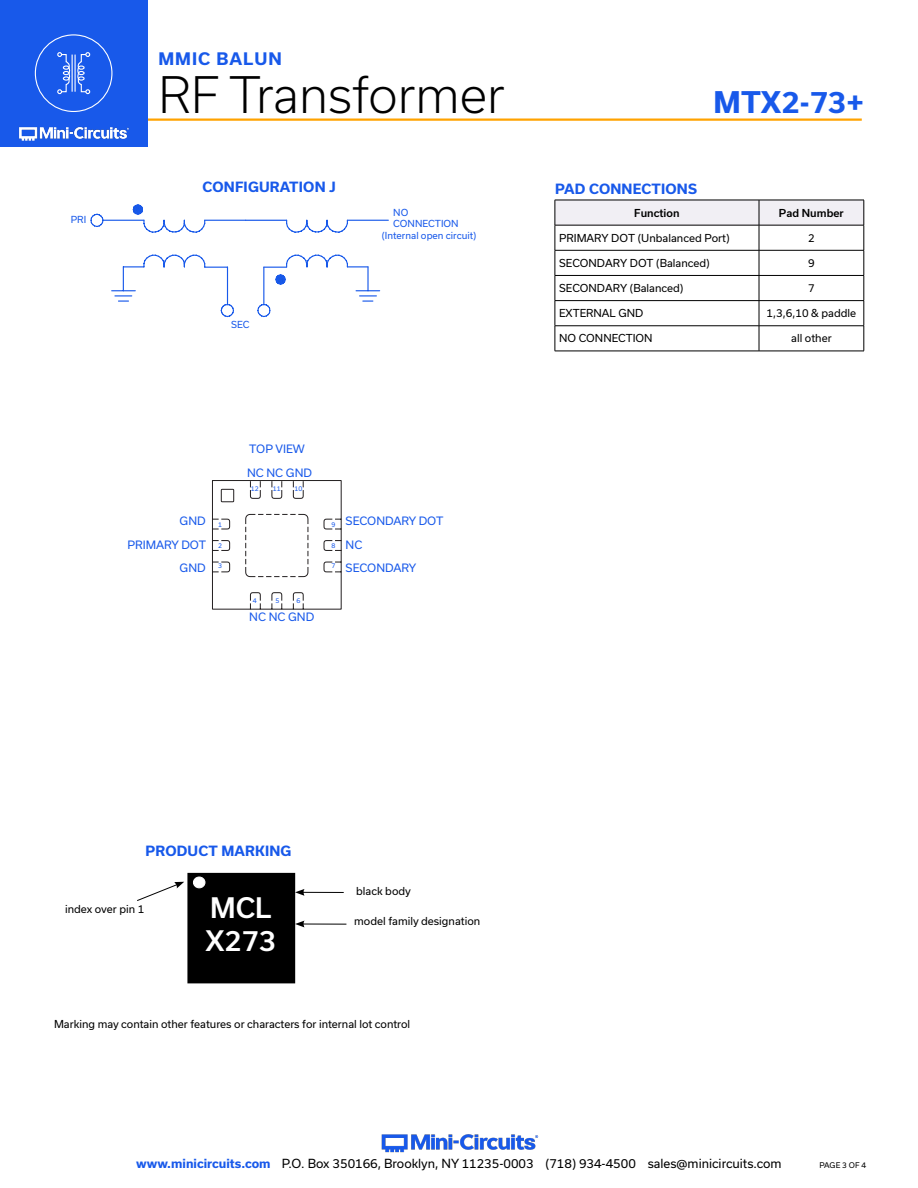
<style>
.page{position:relative;width:918px;height:1188px;background:#fff}
.page>*{position:absolute;margin:0;border:0;box-sizing:border-box;transform-origin:0 0}
.t1{font:300 48px "Usual";color:#000}
.t2{font:700 28.5px "Usual";color:#1859ea}
.t3{font:500 27px "Usual";color:#fff}
.t4{font:700 16.5px "Usual";letter-spacing:.065em;color:#1859ea}
.Blue_Headers{font:700 13.5px "Usual";letter-spacing:.015em;color:#1859ea}
.t5{font:12px "Usual";color:#000}
.t6{font:11.1px/23.7px "Usual";color:#1859ea}
.Product_Marking_Copy{font:10.5px "Usual";color:#000}
.Table_Body_Left_Justified{font:10.5px "Usual";color:#000}
.Table_Body_Center{font:10.5px "Usual";color:#000}
.Table_Header_Center{font:500 10.5px "Usual";color:#000}
.t7{font:9.3px/11.1px "Usual";color:#1859ea}
.t8{font:7.5px "Usual";color:#000}
.t9{font:6.3px "Usual";color:#1859ea}
.s1{font-weight:700;color:#1859ea}
</style>
<div class="page">
<hr style="left:917px;top:0;width:1px;height:147px;background:#1859ea">
<hr style="left:129px;top:118px;width:733px;height:3px;background:#ffa300">
<div style="left:0;top:0;width:147px;height:147px;background:#1859ea"></div>
<img style="left:19px;top:126px;width:110px;height:15px">
<div style="left:35px;top:34px;width:77px;height:78px;border:1px solid #fff;border-radius:50%"></div>
<svg style="left:57px;top:52px;width:14px;height:42px"></svg>
<svg style="left:77px;top:52px;width:13px;height:42px"></svg>
<hr style="left:72px;top:55px;width:1px;height:37px;background:#fff">
<hr style="left:75px;top:55px;width:1px;height:37px;background:#fff">
<img style="left:381px;top:1134px;width:158px;height:19px">
<div style="left:188px;top:873px;width:107px;height:110px;background:#000"></div>
<div style="left:193px;top:877px;width:12px;height:11px;background:#fff;border-radius:50%"></div>
<div style="left:193px;top:877px;width:12px;height:11px;border:1px solid #fff;border-radius:50%"></div>
<hr style="left:302px;top:892px;width:42px;height:1px;background:#000">
<svg style="left:295px;top:889px;width:10px;height:7px"></svg>
<hr style="left:302px;top:924px;width:44px;height:1px;background:#000">
<svg style="left:295px;top:921px;width:10px;height:6px"></svg>
<svg style="left:137px;top:882px;width:47px;height:19px"></svg>
<svg style="left:555px;top:200px;width:310px;height:151px"></svg>
<hr style="left:555px;top:351px;width:204px;height:1px;background:#000">
<hr style="left:759px;top:351px;width:105px;height:1px;background:#000">
<svg style="left:90px;top:204px;width:299px;height:114px"></svg>
<hr style="left:246px;top:220px;width:41px;height:1px;background:#1859ea">
<svg style="left:212px;top:480px;width:130px;height:130px"></svg>
<p class="t7" style="left:71px;top:214px;width:17px">PRI</p>
<h3 class="t4" style="left:158px;top:49px;width:125px">MMIC BALUN</h3>
<h1 class="t1" style="left:158px;top:67px;width:348px">RF Transformer</h1>
<p class="Blue_Headers" style="left:203px;top:179px;width:135px">CONFIGURATION J</p>
<p class="t7" style="left:231px;top:319px;width:20px">SEC</p>
<p class="t7" style="left:393px;top:207px;width:67px">NO<br>CONNECTION</p>
<p class="t7" style="left:382px;top:230px;width:96px">(Internal open circuit)</p>
<p class="t6" style="left:247px;top:437px;width:67px">TOP VIEW<br>NC NC GND</p>
<p class="t9" style="left:251px;top:485px;width:9px">12</p>
<p class="t9" style="left:273px;top:485px;width:9px">11</p>
<p class="t9" style="left:295px;top:485px;width:9px">10</p>
<p class="t6" style="left:127px;top:509px;width:80px;text-align:right">GND<br>PRIMARY DOT<br>GND</p>
<p class="t6" style="left:346px;top:509px;width:99px">SECONDARY DOT<br>NC<br>SECONDARY</p>
<p class="t9" style="left:332px;top:521px;width:5px">9</p>
<p class="t9" style="left:332px;top:542px;width:5px">8</p>
<p class="t9" style="left:332px;top:562px;width:5px">7</p>
<p class="t9" style="left:218px;top:521px;width:5px">1</p>
<p class="t9" style="left:218px;top:542px;width:5px">2</p>
<p class="t9" style="left:218px;top:562px;width:5px">3</p>
<p class="t9" style="left:253px;top:597px;width:5px">4</p>
<p class="t9" style="left:275px;top:597px;width:5px">5</p>
<p class="t9" style="left:296px;top:597px;width:5px">6</p>
<p class="t6" style="left:249px;top:605px;width:67px">NC NC GND</p>
<h2 class="t2" style="left:714px;top:86px;width:152px">MTX2-73+</h2>
<p class="Blue_Headers" style="left:555px;top:181px;width:143px">PAD CONNECTIONS</p>
<p class="Table_Header_Center" style="left:634px;top:207px;width:47px">Function</p>
<p class="Table_Header_Center" style="left:779px;top:207px;width:66px">Pad Number</p>
<p class="Table_Body_Left_Justified" style="left:559px;top:232px;width:172px">PRIMARY DOT (Unbalanced Port)</p>
<p class="Table_Body_Center" style="left:808px;top:232px;width:8px">2</p>
<p class="Table_Body_Left_Justified" style="left:559px;top:257px;width:152px">SECONDARY DOT (Balanced)</p>
<p class="Table_Body_Center" style="left:808px;top:257px;width:8px">9</p>
<p class="Table_Body_Left_Justified" style="left:559px;top:282px;width:126px">SECONDARY (Balanced)</p>
<p class="Table_Body_Center" style="left:808px;top:282px;width:8px">7</p>
<p class="Table_Body_Left_Justified" style="left:559px;top:307px;width:86px">EXTERNAL GND</p>
<p class="Table_Body_Center" style="left:767px;top:307px;width:91px">1,3,6,10 &amp; paddle</p>
<p class="Table_Body_Left_Justified" style="left:559px;top:332px;width:95px">NO CONNECTION</p>
<p class="Table_Body_Center" style="left:791px;top:332px;width:42px">all other</p>
<p class="Blue_Headers" style="left:146px;top:843px;width:147px">PRODUCT MARKING</p>
<p class="Product_Marking_Copy" style="left:65px;top:903px;width:81px">index over pin 1</p>
<p class="t3" style="left:210px;top:893px;width:63px">MCL</p>
<p class="t3" style="left:206px;top:925px;width:72px">X273</p>
<p class="Product_Marking_Copy" style="left:356px;top:885px;width:56px">black body</p>
<p class="Product_Marking_Copy" style="left:354px;top:915px;width:128px">model family designation</p>
<p class="Product_Marking_Copy" style="left:54px;top:1018px;width:358px">Marking may contain other features or characters for internal lot control</p>
<p class="t5" style="left:136px;top:1157px;width:647px"><span class="s1">www.minicircuits.com</span> P.O. Box 350166, Brooklyn, NY 11235-0003 (718) 934-4500 sales@minicircuits.com</p>
<p class="t8" style="left:819px;top:1161px;width:48px">PAGE 3 OF 4</p>
</div>
